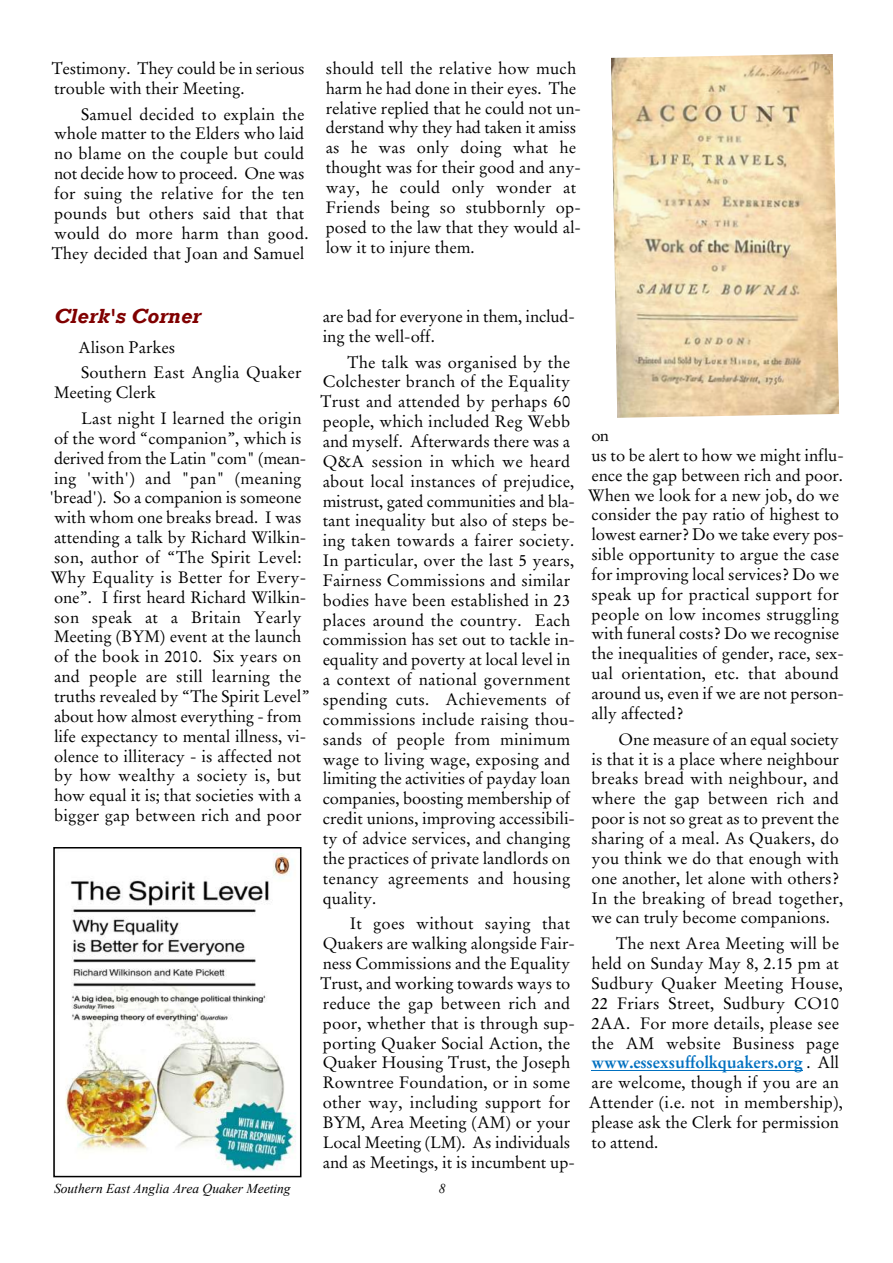
<style>
.page{position:relative;width:893px;height:1263px;background:#fff}
.page>*{position:absolute;margin:0;border:0;box-sizing:border-box;transform-origin:0 0}
.t1{font:italic 700 21px "Rockwell";color:#800000}
.t2{font:16.5px/19.8px "Stempel Garamond";color:#000}
.t3{font:italic 13.5px "Times New Roman";color:#000}
.s1{font-size:15.75px}
.s2{font-weight:700;color:#0070c0}
</style>
<div class="page">
<hr style="left:591px;top:1069px;width:212px;height:1px;background:#0070c0">
<img style="left:611px;top:54px;width:228px;height:364px">
<img style="left:65px;top:853px;width:231px;height:318px">
<div style="left:53px;top:847px;width:248px;height:330px;border:2px solid #000"></div>
<p class="t2" style="left:52px;top:60px;width:254px">Testimony. They could be in serious trouble with their Meeting.</p>
<p class="t2" style="left:52px;top:105px;width:258px;text-indent:29px">Samuel decided to explain the whole matter to the Elders who laid no blame on the couple but could not decide how to proceed. One was for suing the relative for the ten pounds but others said that that would do more harm than good.<br>They decided that Joan and Samuel</p>
<p class="t2" style="left:326px;top:60px;width:257px">should tell the relative how much harm he had done in their eyes. The relative replied that he could not un&shy;derstand why they had taken it amiss as he was only doing what he thought was for their good and any&shy;way, he could only wonder at<br>Friends being so stubbornly op&shy;posed to the law that they would al&shy;low it to injure them.</p>
<p class="t1" style="left:54px;top:308px;width:149px">Clerk's Corner</p>
<p class="t2" style="left:79px;top:335px;width:224px;line-height:25.8px"><span class="s1">Al</span>ison Parkes<br>Southern East Anglia Quaker</p>
<p class="t2" style="left:81px;top:381px;width:222px;line-height:25.8px;text-indent:-27px">Meeting Clerk<br>Last night I learned the origin</p>
<p class="t2" style="left:49px;top:430px;width:262px">of the word “companion”, which is derived from the Latin "com" (mean&shy;ing 'with') and "pan" (meaning 'bread'). So a companion is someone with whom one breaks bread. I was attending a talk by Richard Wilkin&shy;son, author of “The Spirit Level:<br>Why Equality is Better for Every&shy;one”. I first heard Richard Wilkin&shy;son speak at a Britain Yearly Meeting (BYM) event at the launch of the book in 2010. Six years on and people are still learning the truths revealed by “The Spirit Level” about how almost everything - from life expectancy to mental illness, vi&shy;olence to illiteracy - is affected not by how wealthy a society is, but how equal it is; that societies with a bigger gap between rich and poor</p>
<p class="t2" style="left:323px;top:308px;width:254px">are bad for everyone in them, includ&shy;ing the well-off.</p>
<p class="t2" style="left:321px;top:353px;width:256px;text-indent:27px">The talk was organised by the Colchester branch of the Equality Trust and attended by perhaps 60 people, which included Reg Webb and myself. Afterwards there was a Q&amp;A session in which we heard about local instances of prejudice, mistrust, gated communities and bla&shy;tant inequality but also of steps be&shy;ing taken towards a fairer society.<br>In particular, over the last 5 years, Fairness Commissions and similar bodies have been established in 23 places around the country. Each commission has set out to tackle in&shy;equality and poverty at local level in a context of national government spending cuts. Achievements of commissions include raising thou&shy;sands of people from minimum wage to living wage, exposing and limiting the activities of payday loan companies, boosting membership of credit unions, improving accessibili&shy;ty of advice services, and changing the practices of private landlords on tenancy agreements and housing quality.</p>
<p class="t2" style="left:321px;top:915px;width:256px;text-indent:29px">It goes without saying that Quakers are walking alongside Fair&shy;ness Commissions and the Equality Trust, and working towards ways to reduce the gap between rich and poor, whether that is through sup&shy;porting Quaker Social Action, the Quaker Housing Trust, the Joseph Rowntree Foundation, or in some other way, including support for BYM, Area Meeting (AM) or your Local Meeting (LM). As individuals and as Meetings, it is incumbent up-</p>
<p class="t3" style="left:54px;top:1183px;width:238px">Southern East Anglia Area Quaker Meeting</p>
<p class="t3" style="left:439px;top:1183px;width:8px">8</p>
<p class="t2" style="left:588px;top:427px;width:257px">on<br>us to be alert to how we might influ&shy;ence the gap between rich and poor.<br>When we look for a new job, do we consider the pay ratio of highest to lowest earner? Do we take every pos&shy;sible opportunity to argue the case for improving local services? Do we speak up for practical support for people on low incomes struggling with funeral costs? Do we recognise the inequalities of gender, race, sex&shy;ual orientation, etc. that abound around us, even if we are not person&shy;ally affected?</p>
<p class="t2" style="left:591px;top:731px;width:253px;text-indent:27px">One measure of an equal society is that it is a place where neighbour breaks bread with neighbour, and where the gap between rich and poor is not so great as to prevent the sharing of a meal. As Quakers, do you think we do that enough with one another, let alone with others?<br>In the breaking of bread together, we can truly become companions.</p>
<p class="t2" style="left:589px;top:935px;width:256px;text-indent:27px">The next Area Meeting will be held on Sunday May 8, 2.15 pm at<br>Sudbury Quaker Meeting House,<br>22 Friars Street, Sudbury CO10<br>2AA. For more details, please see the AM website Business page <span class="s2">www.essexsuffolkquakers.org</span> . All are welcome, though if you are an<br>Attender (i.e. not in membership), please ask the Clerk for permission to attend.</p>
</div>
